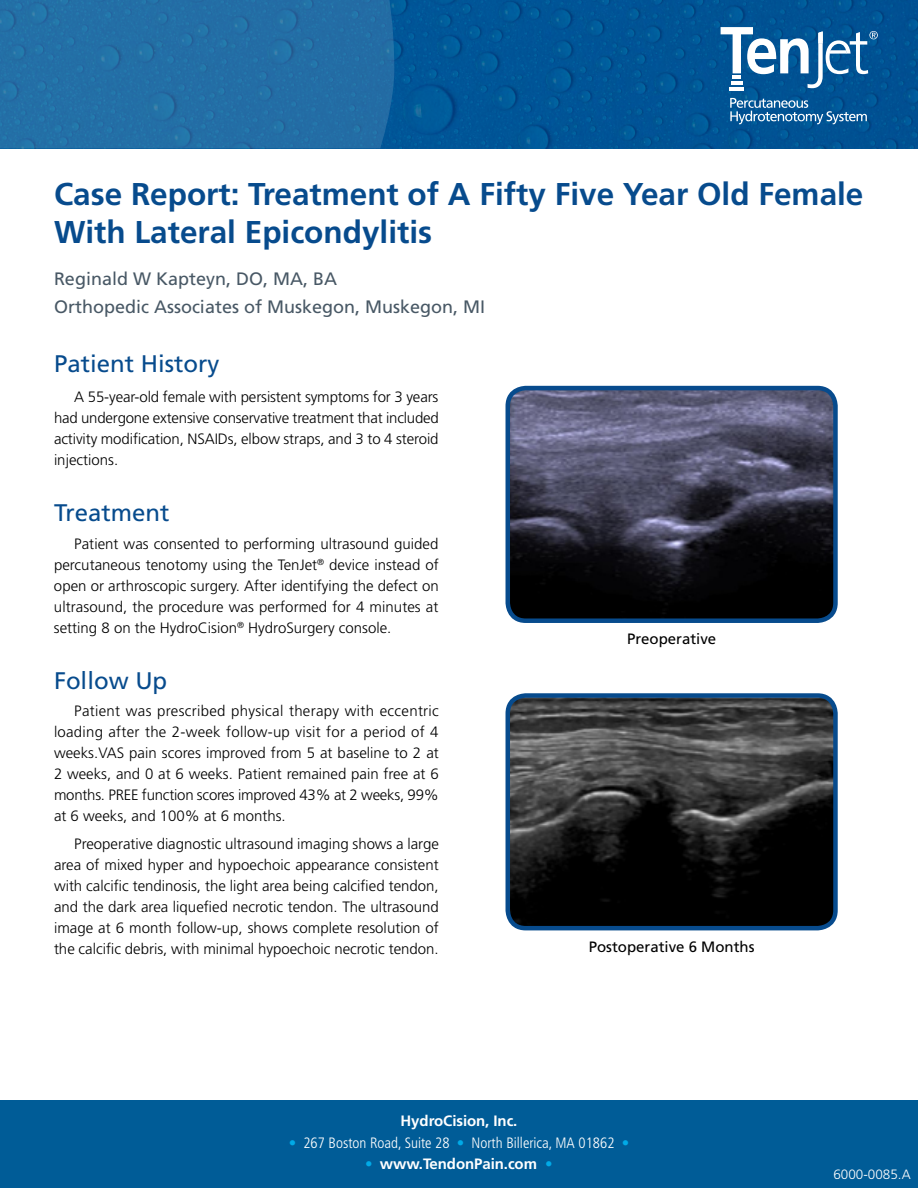
<style>
.page{position:relative;width:918px;height:1188px;background:#fff}
.page>*{position:absolute;margin:0;border:0;box-sizing:border-box;transform-origin:0 0}
.t1{font:700 31.5px/37.8px "Frutiger LT Std";color:#074b8d}
.t2{font:24px "Frutiger LT Std";color:#074b8d}
.t3{font:18px/28.3px "Frutiger LT Std";color:#485865}
.t4{font:300 15px/21px "Frutiger LT Std";color:#000;text-align:justify}
.t5{font:300 condensed 15px "Frutiger LT Std";color:#fff}
.t6{font:700 15px "Frutiger LT Std";letter-spacing:-.005em;color:#fff}
.t7{font:15px "Frutiger LT Std";color:#000}
.t8{font:300 13.5px "Frutiger LT Std";color:#fff}
.s1{color:#00aae7}
.s2{font-weight:300;font-stretch:condensed;color:#00aae7}
</style>
<div class="page">
<div style="left:0;top:1100px;width:918px;height:88px;background:#005c97"></div>
<img style="left:394px;top:0;width:524px;height:148px">
<svg style="left:0;top:0;width:394px;height:148px;fill:#236ea6"></svg>
<svg style="left:730px;top:98px;width:137px;height:26px"></svg>
<hr style="left:730px;top:88px;width:14px;height:3px;background:#fff">
<svg style="left:721px;top:27px;width:157px;height:61px"></svg>
<img style="left:508px;top:388px;width:325px;height:233px">
<div style="left:506px;top:386px;width:332px;height:237px;border:4px solid #074b8d;border-radius:18px"></div>
<img style="left:508px;top:698px;width:325px;height:230px">
<div style="left:506px;top:693px;width:332px;height:237px;border:4px solid #074b8d;border-radius:18px"></div>
<h1 class="t1" style="left:54px;top:176px;width:811px">Case Report: Treatment of A Fifty Five Year Old Female<br>With Lateral Epicondylitis</h1>
<p class="t3" style="left:54px;top:265px;width:433px">Reginald W Kapteyn, DO, MA, BA<br>Orthopedic Associates of Muskegon, Muskegon, MI</p>
<h2 class="t2" style="left:54px;top:350px;width:167px">Patient History</h2>
<p class="t4" style="left:54px;top:387px;width:386px;text-indent:20px">A 55-year-old female with persistent symptoms for 3 years had undergone extensive conservative treatment that included activity modification, NSAIDs, elbow straps, and 3 to 4 steroid injections.</p>
<h2 class="t2" style="left:54px;top:499px;width:117px">Treatment</h2>
<p class="t4" style="left:54px;top:533px;width:386px;text-indent:20px">Patient was consented to performing ultrasound guided percutaneous tenotomy using the TenJet<sup>®</sup> device instead of open or arthroscopic surgery. After identifying the defect on ultrasound, the procedure was performed for 4 minutes at setting 8 on the HydroCision<sup>®</sup> HydroSurgery console.</p>
<h2 class="t2" style="left:54px;top:666px;width:115px">Follow Up</h2>
<p class="t4" style="left:54px;top:701px;width:386px;text-indent:20px">Patient was prescribed physical therapy with eccentric loading after the 2-week follow-up visit for a period of 4 weeks.VAS pain scores improved from 5 at baseline to 2 at 2 weeks, and 0 at 6 weeks. Patient remained pain free at 6 months. PREE function scores improved 43% at 2 weeks, 99% at 6 weeks, and 100% at 6 months.</p>
<p class="t4" style="left:54px;top:834px;width:387px;text-indent:20px">Preoperative diagnostic ultrasound imaging shows a large area of mixed hyper and hypoechoic appearance consistent with calcific tendinosis, the light area being calcified tendon, and the dark area liquefied necrotic tendon. The ultrasound image at 6 month follow-up, shows complete resolution of the calcific debris, with minimal hypoechoic necrotic tendon.</p>
<p class="t7" style="left:627px;top:630px;width:91px">Preoperative</p>
<p class="t7" style="left:589px;top:938px;width:167px">Postoperative 6 Months</p>
<p class="t6" style="left:401px;top:1112px;width:118px">HydroCision, Inc.</p>
<p class="t5" style="left:289px;top:1134px;width:342px"><span class="s1">•</span> 267 Boston Road, Suite 28 <span class="s1">•</span> North Billerica, MA 01862 <span class="s1">•</span></p>
<p class="t6" style="left:365px;top:1155px;width:189px"><span class="s2">•</span> www.TendonPain.com <span class="s2">•</span></p>
<p class="t8" style="left:833px;top:1167px;width:79px">6000-0085.A</p>
</div>
